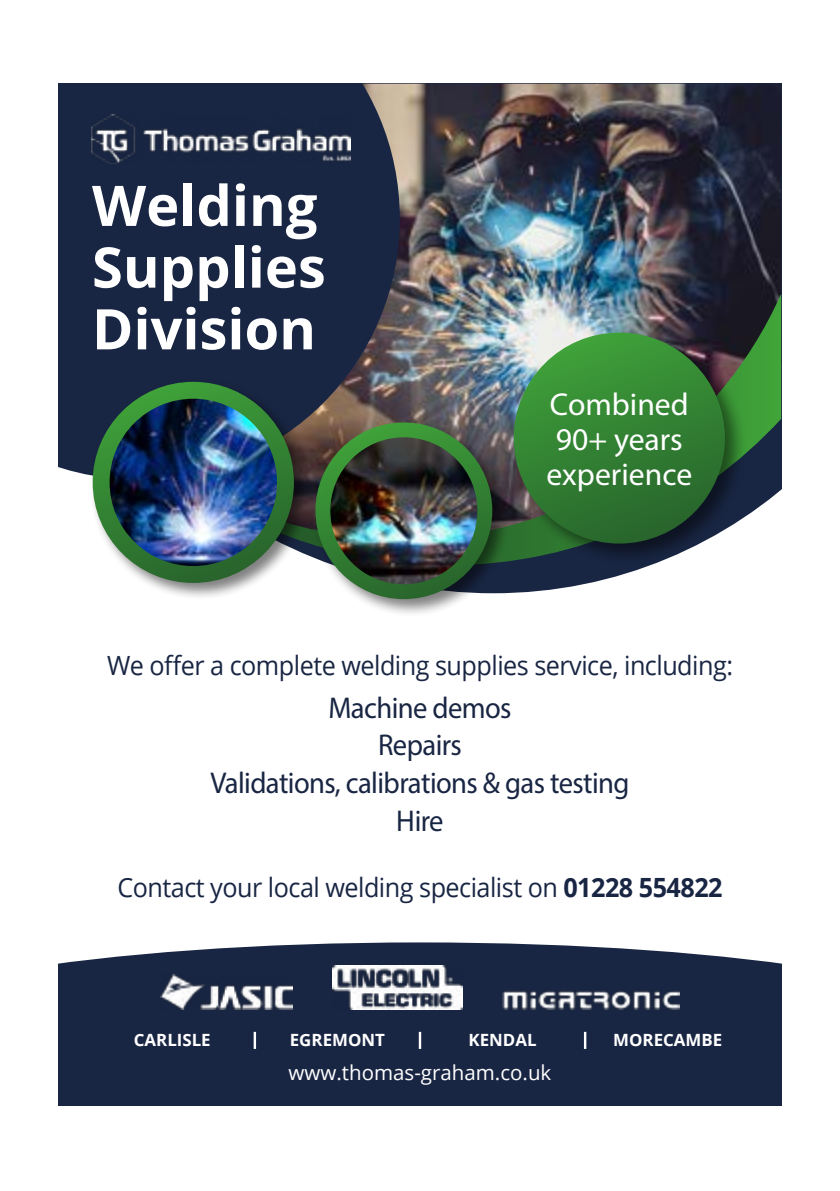
<style>
.page{position:relative;width:840px;height:1191px;background:#fff}
.page>*{position:absolute;margin:0;border:0;box-sizing:border-box;transform-origin:0 0}
.t1{font:700 56px/61.8px "Open Sans";color:#fff}
.t2{font:31.6px/34.6px "Myriad Pro";color:#fff}
.t3{font:30.2px/37.8px "Myriad Pro";letter-spacing:-.02em;color:#192643;text-align:center;scale:.95 1}
.t4{font:26.4px "Open Sans";letter-spacing:-.02em;color:#192643;scale:.95 1}
.t5{font:20.4px "Open Sans";color:#fff}
.t6{font:700 16.8px "Open Sans";color:#fff}
.s1{font-weight:700}
</style>
<div class="page">
<div style="left:59px;top:942px;width:721px;height:164px;background:#192643"></div>
<svg style="left:510px;top:565px;width:141px;height:28px;fill:#192643"></svg>
<img style="left:399px;top:84px;width:381px;height:210px">
<img style="left:399px;top:294px;width:381px;height:222px">
<svg style="left:59px;top:84px;width:340px;height:391px;background:#212b46"></svg>
<div style="left:311px;top:419px;width:199px;height:198px;background:#000;opacity:.5"></div>
<img style="left:315px;top:422px;width:177px;height:177px">
<div style="left:89px;top:378px;width:222px;height:222px;background:#000;opacity:.5"></div>
<img style="left:93px;top:382px;width:201px;height:201px">
<div style="left:508px;top:328px;width:238px;height:237px;background:#000;opacity:.5"></div>
<div style="left:513px;top:332px;width:211px;height:211px;background:linear-gradient(to bottom,#41a03c,#27652b);border-radius:105px"></div>
<hr style="left:253px;top:1031px;width:3px;height:18px;background:#fff">
<hr style="left:418px;top:1031px;width:3px;height:18px;background:#fff">
<hr style="left:583px;top:1031px;width:3px;height:18px;background:#fff">
<img style="left:161px;top:974px;width:131px;height:35px">
<img style="left:332px;top:965px;width:130px;height:44px">
<img style="left:502px;top:990px;width:176px;height:19px">
<img style="left:92px;top:115px;width:258px;height:49px">
<h1 class="t1" style="left:92px;top:173px;width:235px">Welding<br>Supplies<br>Division</h1>
<p class="t2" style="left:546px;top:387px;width:147px">Combined<br>90+ years experience</p>
<p class="t4" style="left:107px;top:647px;width:660px">We offer a complete welding supplies service, including:</p>
<p class="t3" style="left:210px;top:688px;width:442px">Machine demos<br>Repairs<br>Validations, calibrations &amp; gas testing<br>Hire</p>
<p class="t4" style="left:117px;top:869px;width:638px">Contact your local welding specialist on <span class="s1">01228 554822</span></p>
<p class="t6" style="left:134px;top:1028px;width:78px">CARLISLE</p>
<p class="t6" style="left:290px;top:1028px;width:96px">EGREMONT</p>
<p class="t6" style="left:468px;top:1028px;width:69px">KENDAL</p>
<p class="t6" style="left:613px;top:1028px;width:110px">MORECAMBE</p>
<p class="t5" style="left:288px;top:1058px;width:264px">www.thomas-graham.co.uk</p>
</div>
